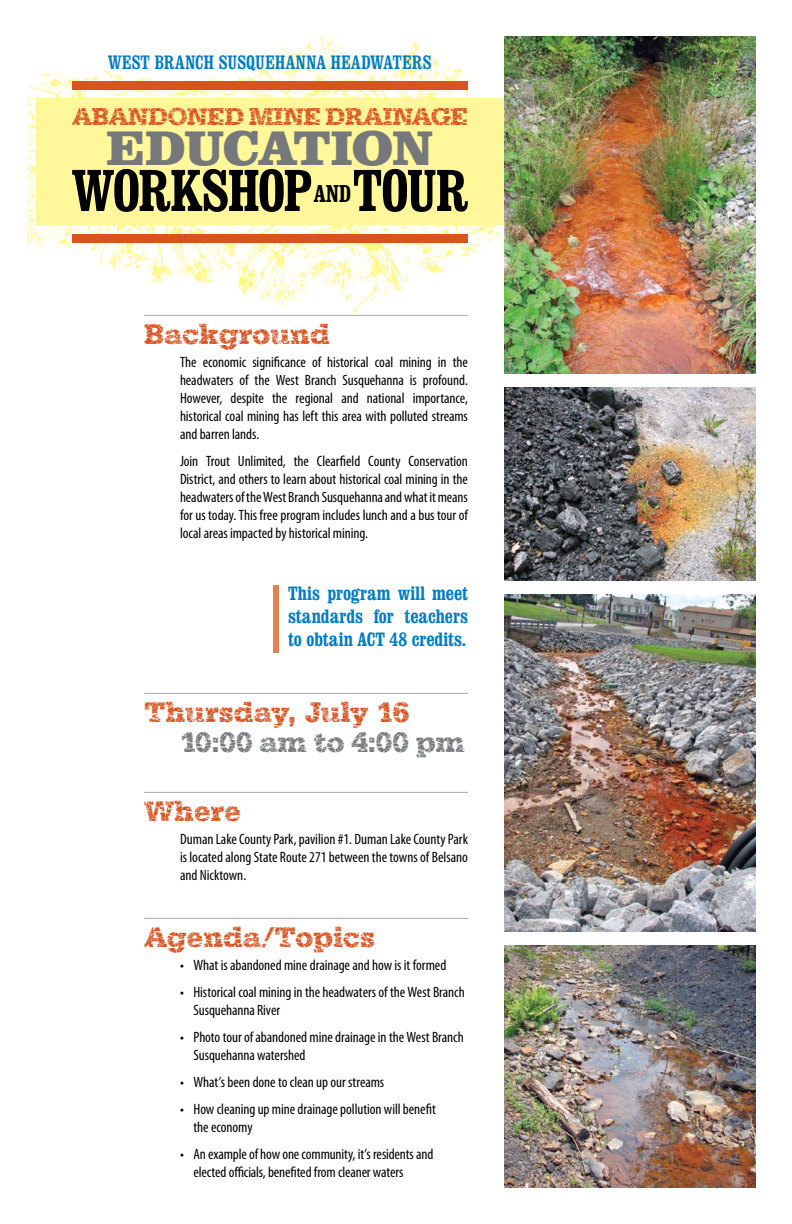
<style>
.page{position:relative;width:792px;height:1224px;background:#fff}
.page>*{position:absolute;margin:0;border:0;box-sizing:border-box;transform-origin:0 0}
.t1{font:700 condensed 58px "Clarendon BT";letter-spacing:-.025em;color:#000}
.t2{font:900 50px "Clarendon BT";letter-spacing:-.025em;color:#77787b}
.t3{font:900 30px "Grunge Serifia";letter-spacing:-.005em;color:#da521f}
.t4{font:900 30px "Grunge Serifia";letter-spacing:-.03em;color:#77787b}
.t5{font:900 26px "Grunge Serifia";letter-spacing:-.015em;color:#da521f}
.t6{font:700 condensed 24px "Clarendon BT";color:#000}
.t7{font:condensed 20px "Clarendon BT";letter-spacing:-.005em;color:#007dc5}
.t8{font:700 condensed 19px/22.8px "Clarendon BT";color:#007dc5;text-align:justify}
.t9{font:condensed 15px/18px "Myriad Pro";letter-spacing:-.005em;color:#000}
</style>
<div class="page">
<img style="left:27px;top:36px;width:477px;height:276px">
<div style="left:36px;top:98px;width:477px;height:127px;background:#fff799"></div>
<img style="left:504px;top:945px;width:252px;height:243px">
<div style="left:72px;top:81px;width:396px;height:9px;background:#da521f"></div>
<hr style="left:144px;top:315px;width:324px;height:1px;background:#a7a9ac">
<hr style="left:144px;top:792px;width:324px;height:1px;background:#a7a9ac">
<img style="left:504px;top:594px;width:252px;height:338px">
<img style="left:504px;top:36px;width:252px;height:338px">
<hr style="left:144px;top:693px;width:324px;height:1px;background:#a7a9ac">
<img style="left:504px;top:387px;width:252px;height:193px">
<div style="left:72px;top:234px;width:396px;height:9px;background:#da521f"></div>
<div style="left:273px;top:585px;width:6px;height:67px;background:#e58153"></div>
<hr style="left:144px;top:918px;width:324px;height:1px;background:#a7a9ac">
<h3 class="t7" style="left:108px;top:50px;width:325px">WEST BRANCH SUSQUEHANNA HEADWATERS</h3>
<h3 class="t5" style="left:72px;top:105px;width:397px">ABANDONED MINE DRAINAGE</h3>
<h2 class="t2" style="left:107px;top:117px;width:328px">EDUCATION</h2>
<h1 class="t1" style="left:72px;top:155px;width:242px">WORKSHOP</h1>
<h1 class="t1" style="left:353px;top:155px;width:117px">TOUR</h1>
<h3 class="t6" style="left:314px;top:179px;width:39px">AND</h3>
<h3 class="t3" style="left:144px;top:321px;width:188px">Background</h3>
<p class="t9" style="left:180px;top:353px;width:289px;text-align:justify">The economic significance of historical coal mining in the headwaters of the West Branch Susquehanna is profound.<br>However, despite the regional and national importance, historical coal mining has left this area with polluted streams and barren lands.</p>
<p class="t9" style="left:180px;top:452px;width:289px;text-align:justify">Join Trout Unlimited, the Clearfield County Conservation District, and others to learn about historical coal mining in the headwaters of the West Branch Susquehanna and what it means for us today. This free program includes lunch and a bus tour of local areas impacted by historical mining.</p>
<p class="t8" style="left:288px;top:582px;width:182px">This program will meet standards for teachers to obtain ACT 48 credits.</p>
<h3 class="t3" style="left:144px;top:699px;width:267px">Thursday, July 16</h3>
<h3 class="t4" style="left:180px;top:729px;width:287px">10:00 am to 4:00 pm</h3>
<h3 class="t3" style="left:144px;top:798px;width:98px">Where</h3>
<p class="t9" style="left:180px;top:830px;width:290px;text-align:justify">Duman Lake County Park, pavilion #1. Duman Lake County Park is located along State Route 271 between the towns of Belsano and Nicktown.</p>
<h3 class="t3" style="left:144px;top:924px;width:233px">Agenda/Topics</h3>
<p class="t9" style="left:180px;top:956px;width:268px">• What is abandoned mine drainage and how is it formed</p>
<p class="t9" style="left:194px;top:983px;width:273px;text-indent:-14px">• Historical coal mining in the headwaters of the West Branch<br>Susquehanna River</p>
<p class="t9" style="left:194px;top:1028px;width:272px;text-indent:-14px">• Photo tour of abandoned mine drainage in the West Branch<br>Susquehanna watershed</p>
<p class="t9" style="left:180px;top:1073px;width:206px">• What’s been done to clean up our streams</p>
<p class="t9" style="left:194px;top:1100px;width:244px;text-indent:-14px">• How cleaning up mine drainage pollution will benefit the economy</p>
<p class="t9" style="left:193px;top:1145px;width:241px;text-indent:-13px">• An example of how one community, it’s residents and elected officials, benefited from cleaner waters</p>
</div>
